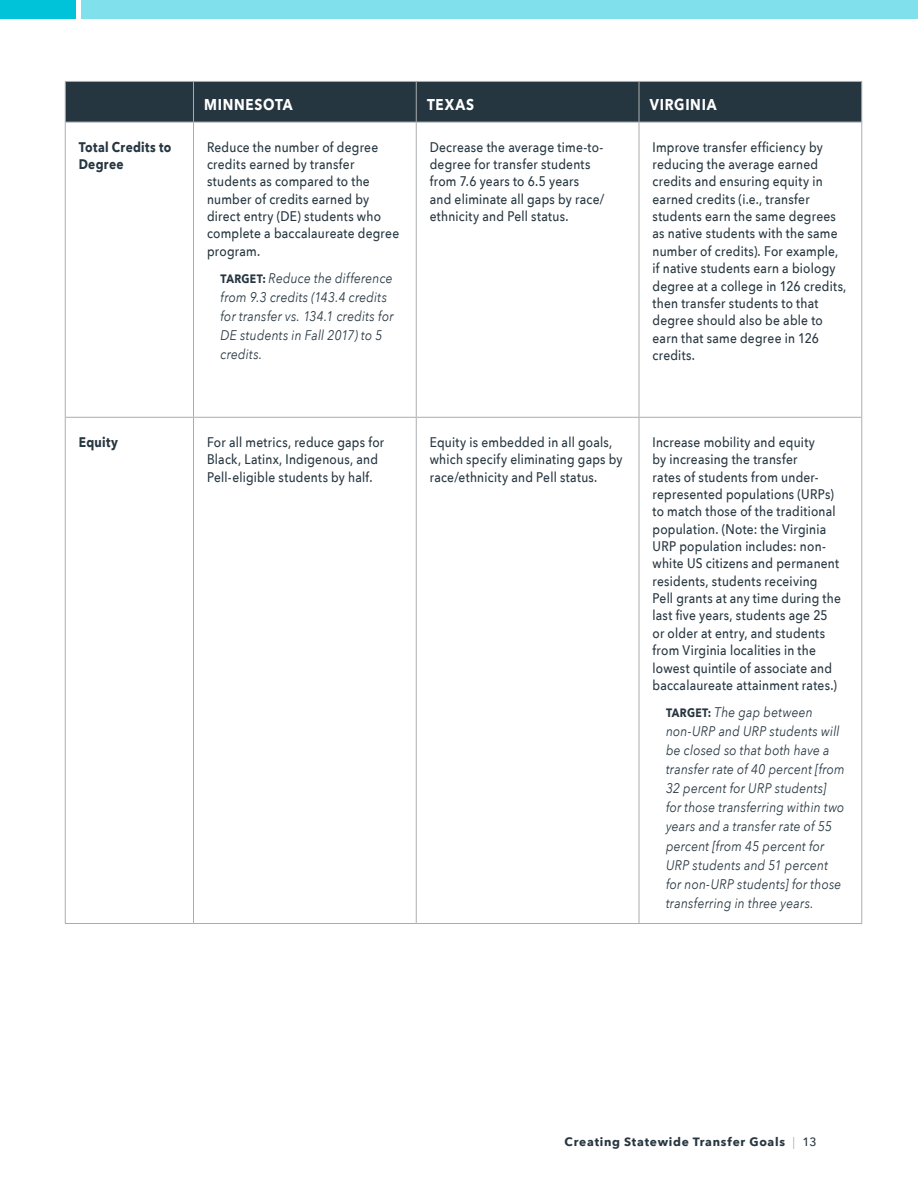
<style>
.page{position:relative;width:918px;height:1188px;background:#fff}
.page>*{position:absolute;margin:0;border:0;box-sizing:border-box;transform-origin:0 0}
.H4_UC{font:700 15.6px "Avenir Next";letter-spacing:.05em;color:#fff;scale:.86 1}
.table_text_SMALL{font:500 13.95px/17.4px "Avenir Next";letter-spacing:.02em;color:#263640;scale:.86 1}
.table_text_SMALL-2{font:italic 13.95px/19px "Avenir Next";letter-spacing:.02em;color:#263640;scale:.86 1}
.table_text_SMALL-3{font:700 13.95px/17.4px "Avenir Next";letter-spacing:.025em;color:#263640;scale:.86 1}
.t1{font:700 12px "Avenir Next";letter-spacing:.06em;color:#263640}
.s1{font-weight:700;font-style:normal;font-size:12.15px}
.s2{font-weight:200}
.s3{font-weight:500}
</style>
<div class="page">
<div style="left:66px;top:82px;width:795px;height:40px;background:#263640"></div>
<hr style="left:65px;top:81px;width:129px;height:1px;background:#aaadb0">
<hr style="left:194px;top:81px;width:222px;height:1px;background:#aaadb0">
<hr style="left:416px;top:81px;width:223px;height:1px;background:#aaadb0">
<hr style="left:639px;top:81px;width:223px;height:1px;background:#aaadb0">
<hr style="left:66px;top:122px;width:128px;height:1px;background:#aaadb0">
<hr style="left:194px;top:122px;width:222px;height:1px;background:#aaadb0">
<hr style="left:416px;top:122px;width:223px;height:1px;background:#aaadb0">
<hr style="left:639px;top:122px;width:222px;height:1px;background:#aaadb0">
<hr style="left:65px;top:82px;width:1px;height:40px;background:#aaadb0">
<hr style="left:193px;top:82px;width:1px;height:40px;background:#aaadb0">
<hr style="left:416px;top:82px;width:1px;height:40px;background:#aaadb0">
<hr style="left:639px;top:82px;width:1px;height:40px;background:#aaadb0">
<hr style="left:861px;top:82px;width:1px;height:40px;background:#aaadb0">
<hr style="left:65px;top:122px;width:1px;height:295px;background:#aaadb0">
<hr style="left:193px;top:123px;width:1px;height:294px;background:#aaadb0">
<hr style="left:416px;top:123px;width:1px;height:294px;background:#aaadb0">
<hr style="left:639px;top:123px;width:1px;height:294px;background:#aaadb0">
<hr style="left:861px;top:122px;width:1px;height:295px;background:#aaadb0">
<hr style="left:65px;top:417px;width:1px;height:506px;background:#aaadb0">
<hr style="left:193px;top:418px;width:1px;height:505px;background:#aaadb0">
<hr style="left:416px;top:418px;width:1px;height:505px;background:#aaadb0">
<hr style="left:639px;top:418px;width:1px;height:505px;background:#aaadb0">
<hr style="left:861px;top:417px;width:1px;height:506px;background:#aaadb0">
<hr style="left:66px;top:417px;width:128px;height:1px;background:#aaadb0">
<hr style="left:194px;top:417px;width:222px;height:1px;background:#aaadb0">
<hr style="left:416px;top:417px;width:223px;height:1px;background:#aaadb0">
<hr style="left:639px;top:417px;width:222px;height:1px;background:#aaadb0">
<hr style="left:65px;top:923px;width:129px;height:1px;background:#aaadb0">
<hr style="left:194px;top:923px;width:222px;height:1px;background:#aaadb0">
<hr style="left:416px;top:923px;width:223px;height:1px;background:#aaadb0">
<hr style="left:639px;top:923px;width:223px;height:1px;background:#aaadb0">
<div style="left:0;top:0;width:77px;height:18px;background:#00c2d9"></div>
<div style="left:81px;top:0;width:837px;height:18px;background:#80e0ec"></div>
<p class="H4_UC" style="left:204px;top:91px;width:104px">MINNESOTA</p>
<p class="H4_UC" style="left:427px;top:91px;width:56px">TEXAS</p>
<p class="H4_UC" style="left:650px;top:91px;width:79px">VIRGINIA</p>
<p class="table_text_SMALL-3" style="left:79px;top:138px;width:109px">Total Credits to<br>Degree</p>
<p class="table_text_SMALL" style="left:207px;top:138px;width:225px">Reduce the number of degree credits earned by transfer students as compared to the number of credits earned by direct entry (DE) students who complete a baccalaureate degree program.</p>
<p class="table_text_SMALL-2" style="left:221px;top:268px;width:203px"><span class="s1">TARGET:</span> Reduce the difference from 9.3 credits (143.4 credits for transfer vs. 134.1 credits for<br>DE students in Fall 2017) to 5 credits.</p>
<p class="table_text_SMALL" style="left:430px;top:138px;width:205px">Decrease the average time-to&shy;degree for transfer students from 7.6 years to 6.5 years<br>and eliminate all gaps by race/ ethnicity and Pell status.</p>
<p class="table_text_SMALL" style="left:653px;top:138px;width:227px">Improve transfer efficiency by reducing the average earned credits and ensuring equity in earned credits (i.e., transfer students earn the same degrees as native students with the same number of credits). For example, if native students earn a biology degree at a college in 126 credits, then transfer students to that degree should also be able to earn that same degree in 126 credits.</p>
<p class="table_text_SMALL-3" style="left:79px;top:433px;width:47px">Equity</p>
<p class="table_text_SMALL" style="left:207px;top:433px;width:208px">For all metrics, reduce gaps for<br>Black, Latinx, Indigenous, and<br>Pell-eligible students by half.</p>
<p class="table_text_SMALL" style="left:430px;top:433px;width:226px">Equity is embedded in all goals, which specify eliminating gaps by race/ethnicity and Pell status.</p>
<p class="table_text_SMALL" style="left:653px;top:433px;width:221px">Increase mobility and equity<br>by increasing the transfer<br>rates of students from under&shy;represented populations (URPs) to match those of the traditional population. (Note: the Virginia<br>URP population includes: non&shy;white US citizens and permanent residents, students receiving<br>Pell grants at any time during the last five years, students age 25 or older at entry, and students from Virginia localities in the lowest quintile of associate and baccalaureate attainment rates.)</p>
<p class="table_text_SMALL-2" style="left:666px;top:702px;width:209px"><span class="s1">TARGET:</span> The gap between non-URP and URP students will be closed so that both have a transfer rate of 40 percent [from<br>32 percent for URP students] for those transferring within two years and a transfer rate of 55 percent [from 45 percent for<br>URP students and 51 percent for non-URP students] for those transferring in three years.</p>
<p class="t1" style="left:565px;top:1131px;width:254px">Creating Statewide Transfer Goals <span class="s2">|</span> <span class="s3">13</span></p>
</div>
